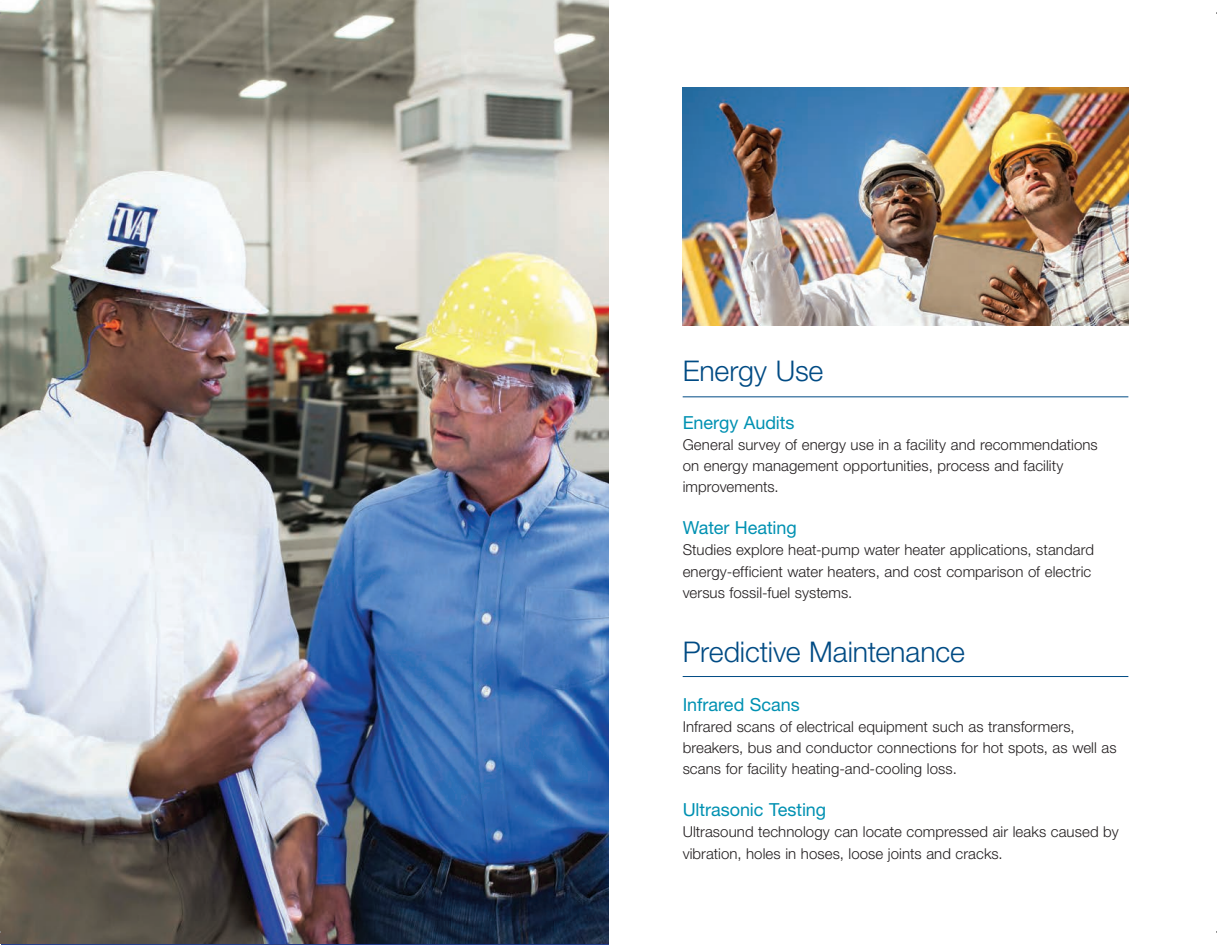
<style>
.page{position:relative;width:1217px;height:945px;background:#fff}
.page>*{position:absolute;margin:0;border:0;box-sizing:border-box;transform-origin:0 0}
.t1{font:300 28.5px "Helvetica Neue LT Std";letter-spacing:-.005em;color:#004b84}
.t2{font:18px "Helvetica Neue LT Std";letter-spacing:-.005em;color:#0091b2}
.t3{font:300 15px/21px "Helvetica Neue LT Std";letter-spacing:.005em;color:#231f20}
</style>
<div class="page">
<img style="left:682px;top:87px;width:446px;height:238px">
<hr style="left:682px;top:396px;width:446px;height:1px;background:#004b84">
<hr style="left:682px;top:675px;width:446px;height:1px;background:#004b84">
<img style="left:1px;top:0;width:607px;height:943px">
<h1 class="t1" style="left:682px;top:353px;width:142px">Energy Use</h1>
<p class="t2" style="left:682px;top:412px;width:113px">Energy Audits</p>
<p class="t3" style="left:682px;top:434px;width:416px">General survey of energy use in a facility and recommendations on energy management opportunities, process and facility improvements.</p>
<p class="t2" style="left:682px;top:517px;width:116px">Water Heating</p>
<p class="t3" style="left:682px;top:539px;width:413px">Studies explore heat-pump water heater applications, standard energy-efficient water heaters, and cost comparison of electric versus fossil-fuel systems.</p>
<h1 class="t1" style="left:682px;top:634px;width:284px">Predictive Maintenance</h1>
<p class="t2" style="left:682px;top:694px;width:119px">Infrared Scans</p>
<p class="t3" style="left:682px;top:716px;width:435px">Infrared scans of electrical equipment such as transformers, breakers, bus and conductor connections for hot spots, as well as scans for facility heating-and-cooling loss.</p>
<p class="t2" style="left:682px;top:799px;width:145px">Ultrasonic Testing</p>
<p class="t3" style="left:682px;top:821px;width:437px">Ultrasound technology can locate compressed air leaks caused by vibration, holes in hoses, loose joints and cracks.</p>
</div>
